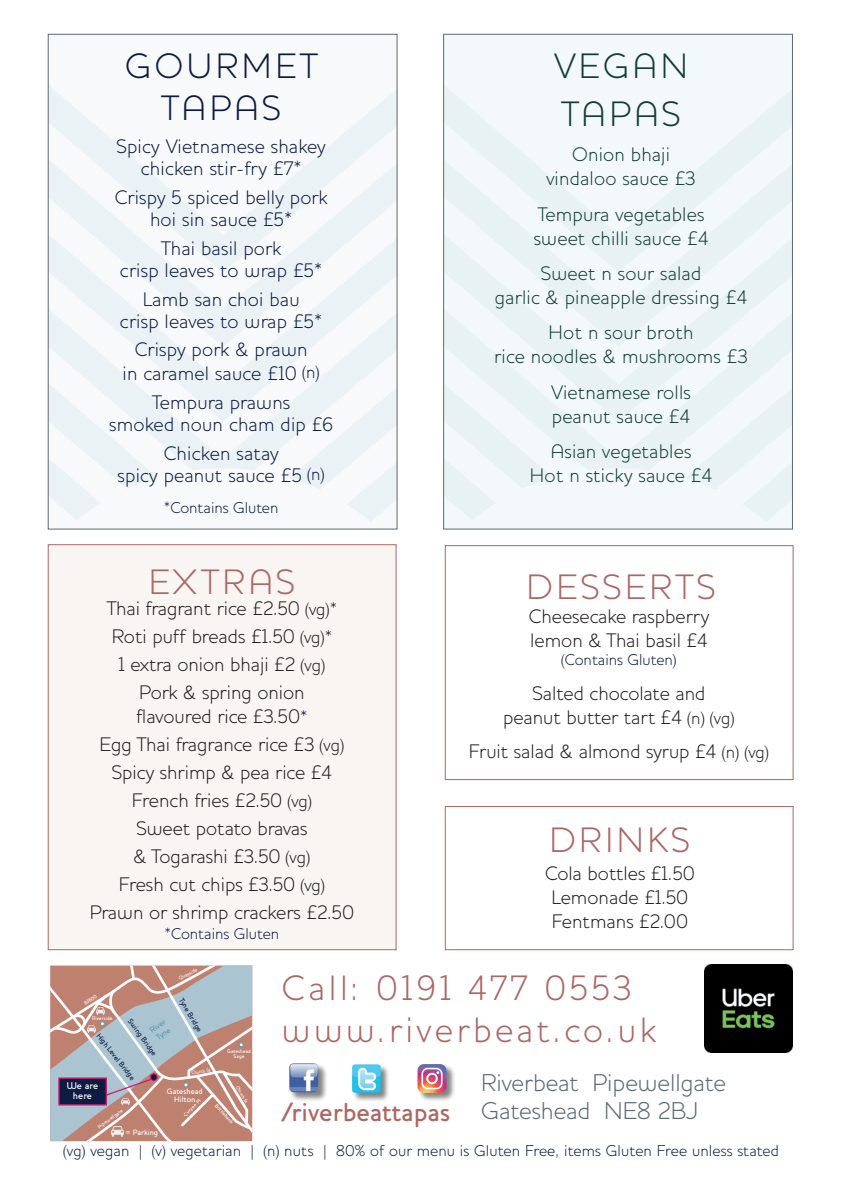
<style>
.page{position:relative;width:848px;height:1191px;background:#fff}
.page>*{position:absolute;margin:0;border:0;box-sizing:border-box;transform-origin:0 0}
.Paragraph_Style_1{font:300 36px/42px "Houschka";letter-spacing:.1em;color:#ab6763}
.Paragraph_Style_1-2{font:300 36px/42px "Houschka";letter-spacing:.1em;color:#0e1b43;text-align:center}
.Paragraph_Style_1-3{font:300 36px/48px "Houschka";letter-spacing:.095em;color:#143d35}
.Paragraph_Style_1-4{font:500 26.4px "Houschka";color:#ab6763}
.Paragraph_Style_1-5{font:300 24.8px/28px "Houschka";color:#5d6973}
.Paragraph_Style_1-6{font:300 20px/24px "Houschka";color:#231f20}
.Paragraph_Style_1-7{font:300 20px/22px "Houschka";letter-spacing:.01em;color:#0e1b43;text-align:center}
.Paragraph_Style_1-8{font:300 20px/24px "Houschka";letter-spacing:.01em;color:#143d35;text-align:center}
.Paragraph_Style_1-9{font:300 16px "Houschka";color:#0e1b43}
.t1{font:500 10px/9.6px "Houschka";color:#fff;text-align:center}
.t2{font:500 8px/8px "Houschka";color:#fff;text-align:center}
.t3{font:500 8px/9.6px "Houschka";color:#5b9ab0}
.t4{font:500 7.8px "Houschka";color:#fff}
.t5{font:500 7.6px "Houschka";color:#0e1b43}
.t6{font:500 5.2px/5.2px "Houschka";color:#fff;text-align:center}
.t7{font:500 4.8px "Houschka";color:#fff}
.s1{font-size:18px}
.s2{font-size:18px;color:#0e1b43}
</style>
<div class="page">
<div style="left:48px;top:544px;width:348px;height:406px;background:#f8f5f3;border:1px solid #ab6763"></div>
<div style="left:445px;top:545px;width:348px;height:235px;border:1px solid #ab6763"></div>
<div style="left:445px;top:806px;width:348px;height:144px;border:1px solid #ab6763"></div>
<div style="left:48px;top:34px;width:349px;height:495px;background:#f7f9fa"></div>
<svg style="left:50px;top:468px;width:345px;height:53px"></svg>
<div style="left:443px;top:34px;width:349px;height:495px;background:#f3f9fa"></div>
<svg style="left:445px;top:468px;width:345px;height:53px"></svg>
<div style="left:352px;top:1064px;width:38px;height:38px;background:#231f20;opacity:.55"></div>
<img style="left:352px;top:1064px;width:29px;height:28px">
<div style="left:418px;top:1064px;width:38px;height:38px;background:#231f20;opacity:.55"></div>
<svg style="left:417px;top:1064px;width:29px;height:29px"></svg>
<div style="left:289px;top:1063px;width:39px;height:38px;background:#231f20;opacity:.55"></div>
<img style="left:289px;top:1063px;width:29px;height:29px">
<img style="left:704px;top:964px;width:88px;height:88px">
<svg style="left:50px;top:965px;width:202px;height:176px;background:#b79f9c"></svg>
<p class="Paragraph_Style_1-2" style="left:125px;top:45px;width:194px">GOURMET<br>TAPAS</p>
<p class="Paragraph_Style_1-7" style="left:116px;top:135px;width:211px">Spicy Vietnamese shakey chicken stir-fry £7*</p>
<p class="Paragraph_Style_1-7" style="left:115px;top:186px;width:214px">Crispy 5 spiced belly pork hoi sin sauce £5*</p>
<p class="Paragraph_Style_1-7" style="left:120px;top:237px;width:204px">Thai basil pork<br>crisp leaves to wrap £5*</p>
<p class="Paragraph_Style_1-7" style="left:120px;top:288px;width:204px">Lamb san choi bau<br>crisp leaves to wrap £5*</p>
<p class="Paragraph_Style_1-7" style="left:123px;top:338px;width:199px;line-height:24px">Crispy pork &amp; prawn<br>in caramel sauce £10 <span class="s1">(n)</span></p>
<p class="Paragraph_Style_1-7" style="left:109px;top:391px;width:225px">Tempura prawns<br>smoked noun cham dip £6</p>
<p class="Paragraph_Style_1-7" style="left:118px;top:442px;width:208px">Chicken satay<br>spicy peanut sauce £5 <span class="s1">(n)</span></p>
<p class="Paragraph_Style_1-9" style="left:164px;top:498px;width:116px">*Contains Gluten</p>
<p class="Paragraph_Style_1-3" style="left:554px;top:42px;width:135px">VEGAN<br>TAPAS</p>
<p class="Paragraph_Style_1-8" style="left:546px;top:142px;width:151px">Onion bhaji vindaloo sauce £3</p>
<p class="Paragraph_Style_1-8" style="left:533px;top:202px;width:176px;text-align:left">Tempura vegetables sweet chilli sauce £4</p>
<p class="Paragraph_Style_1-8" style="left:495px;top:261px;width:254px">Sweet n sour salad<br>garlic &amp; pineapple dressing £4</p>
<p class="Paragraph_Style_1-8" style="left:494px;top:320px;width:255px">Hot n sour broth<br>rice noodles &amp; mushrooms £3</p>
<p class="Paragraph_Style_1-8" style="left:551px;top:380px;width:141px;text-align:left">Vietnamese rolls peanut sauce £4</p>
<p class="Paragraph_Style_1-8" style="left:530px;top:439px;width:184px">Asian vegetables<br>Hot n sticky sauce £4</p>
<p class="Paragraph_Style_1" style="left:149px;top:561px;width:148px">EXTRAS</p>
<p class="Paragraph_Style_1" style="left:526px;top:566px;width:190px">DESSERTS</p>
<p class="Paragraph_Style_1-6" style="left:107px;top:596px;width:232px">Thai fragrant rice £2.50 <span class="s1">(vg)*</span></p>
<p class="Paragraph_Style_1-6" style="left:112px;top:624px;width:222px">Roti puff breads £1.50 <span class="s1">(vg)*</span></p>
<p class="Paragraph_Style_1-6" style="left:118px;top:652px;width:208px">1 extra onion bhaji £2 <span class="s1">(vg)</span></p>
<p class="Paragraph_Style_1-6" style="left:136px;top:680px;width:173px">Pork &amp; spring onion flavoured rice £3.50<span class="s2">*</span></p>
<p class="Paragraph_Style_1-6" style="left:100px;top:732px;width:246px">Egg Thai fragrance rice £3 <span class="s1">(vg)</span></p>
<p class="Paragraph_Style_1-6" style="left:112px;top:760px;width:221px">Spicy shrimp &amp; pea rice £4</p>
<p class="Paragraph_Style_1-6" style="left:132px;top:788px;width:182px">French fries £2.50 <span class="s1">(vg)</span></p>
<p class="Paragraph_Style_1-6" style="left:133px;top:814px;width:178px;line-height:28px">Sweet potato bravas &amp; Togarashi £3.50 <span class="s1">(vg)</span></p>
<p class="Paragraph_Style_1-6" style="left:119px;top:872px;width:208px">Fresh cut chips £3.50 <span class="s1">(vg)</span></p>
<p class="Paragraph_Style_1-6" style="left:90px;top:900px;width:266px">Prawn or shrimp crackers £2.50</p>
<p class="Paragraph_Style_1-9" style="left:165px;top:924px;width:116px">*Contains Gluten</p>
<p class="Paragraph_Style_1-6" style="left:528px;top:604px;width:182px">Cheesecake raspberry lemon &amp; Thai basil £4</p>
<p class="Paragraph_Style_1-9" style="left:561px;top:650px;width:117px">(Contains Gluten)</p>
<p class="Paragraph_Style_1-6" style="left:503px;top:681px;width:233px;text-align:center">Salted chocolate and peanut butter tart £4 <span class="s1">(n) (vg)</span></p>
<p class="Paragraph_Style_1-6" style="left:469px;top:739px;width:302px">Fruit salad &amp; almond syrup £4 <span class="s1">(n) (vg)</span></p>
<p class="Paragraph_Style_1" style="left:549px;top:818px;width:142px">DRINKS</p>
<p class="Paragraph_Style_1-6" style="left:545px;top:861px;width:151px;text-align:center">Cola bottles £1.50<br>Lemonade £1.50</p>
<p class="Paragraph_Style_1-6" style="left:552px;top:909px;width:138px">Fentmans £2.00</p>
<p class="t6" style="left:178px;top:976px;width:22px;rotate:-28deg">Quayside</p>
<p class="Paragraph_Style_1" style="left:282px;top:966px;width:376px">Call: 0191 477 0553 www.riverbeat.co.uk</p>
<p class="t6" style="left:83px;top:1001px;width:16px;rotate:-32deg">B1600</p>
<p class="t5" style="left:185px;top:996px;width:40px;rotate:60deg">Tyne Bridge</p>
<p class="t6" style="left:92px;top:1016px;width:22px">Riverside</p>
<p class="t5" style="left:133px;top:1017px;width:45px;rotate:54deg">Swing Bridge</p>
<p class="t3" style="left:148px;top:1026px;width:19px;rotate:-34deg">River<br>Tyne</p>
<p class="t5" style="left:101px;top:1031px;width:59px;rotate:51deg">High Level Bridge</p>
<p class="t6" style="left:97px;top:1125px;width:31px;rotate:-36deg">Pipewellgate</p>
<p class="t6" style="left:218px;top:1102px;width:26px;rotate:49deg">Bottlebank</p>
<p class="t6" style="left:227px;top:1048px;width:25px">Gateshead<br>Sage</p>
<p class="t7" style="left:191px;top:1070px;width:21px;rotate:-9deg">Church St</p>
<p class="Paragraph_Style_1-5" style="left:481px;top:1068px;width:246px">Riverbeat Pipewellgate<br>Gateshead NE8 2BJ</p>
<p class="t1" style="left:67px;top:1081px;width:33px">We are here</p>
<p class="t7" style="left:240px;top:1084px;width:21px;rotate:60deg">Church St</p>
<p class="t2" style="left:167px;top:1087px;width:37px">Gateshead<br>Hilton</p>
<p class="t6" style="left:183px;top:1113px;width:23px;rotate:-45deg">Curzen Pl</p>
<p class="Paragraph_Style_1-4" style="left:282px;top:1096px;width:170px">/riverbeattapas</p>
<p class="Paragraph_Style_1-9" style="left:63px;top:1141px;width:717px">(vg) vegan | (v) vegetarian | (n) nuts | 80% of our menu is Gluten Free, items Gluten Free unless stated</p>
<p class="t4" style="left:126px;top:1127px;width:34px">= Parking</p>
</div>
